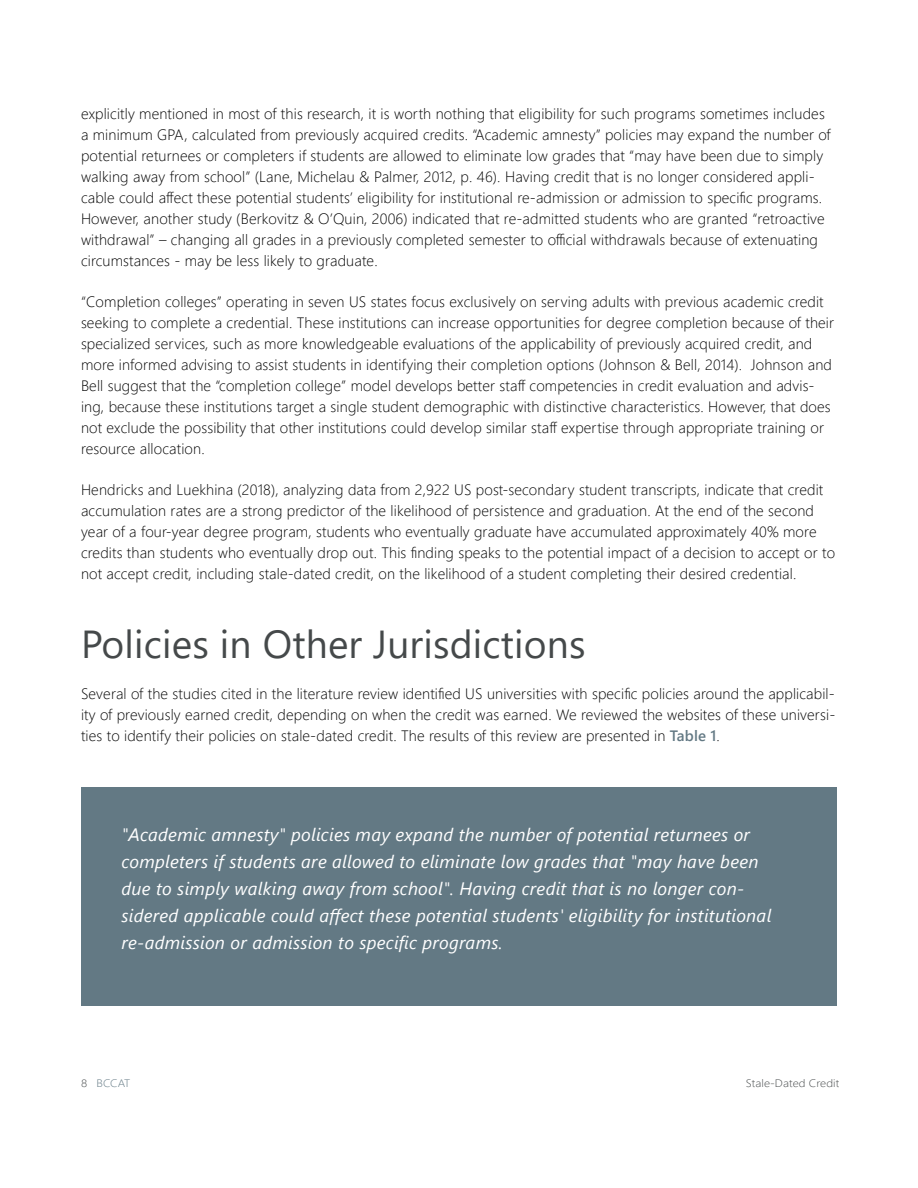
<style>
.page{position:relative;width:918px;height:1188px;background:#fff}
.page>*{position:absolute;margin:0;border:0;box-sizing:border-box;transform-origin:0 0}
.t1{font:39px "Segoe UI";letter-spacing:.005em;color:#45494a}
.t2{font:italic 18px/27px "Segoe UI";letter-spacing:.015em;color:#fff}
.t3{font:300 15px/21px "Segoe UI";letter-spacing:.01em;color:#000}
.t4{font:300 10.8px "Segoe UI";letter-spacing:.005em;color:#45494a;scale:1.11 1}
.t5{font:300 10.8px "Segoe UI";letter-spacing:-.015em;color:#637984;scale:1.11 1}
.s1{font-weight:600;color:#637984}
.s2{color:#45494a}
</style>
<div class="page">
<div style="left:81px;top:787px;width:756px;height:218px;background:#637984"></div>
<p class="t3" style="left:81px;top:102px;width:751px">explicitly mentioned in most of this research, it is worth nothing that eligibility for such programs sometimes includes a minimum GPA, calculated from previously acquired credits. “Academic amnesty” policies may expand the number of potential returnees or completers if students are allowed to eliminate low grades that “may have been due to simply walking away from school” (Lane, Michelau &amp; Palmer, 2012, p. 46). Having credit that is no longer considered appli&shy;cable could affect these potential students’ eligibility for institutional re-admission or admission to specific programs.<br>However, another study (Berkovitz &amp; O’Quin, 2006) indicated that re-admitted students who are granted “retroactive withdrawal” – changing all grades in a previously completed semester to official withdrawals because of extenuating circumstances - may be less likely to graduate.</p>
<p class="t3" style="left:81px;top:290px;width:755px">“Completion colleges” operating in seven US states focus exclusively on serving adults with previous academic credit seeking to complete a credential. These institutions can increase opportunities for degree completion because of their specialized services, such as more knowledgeable evaluations of the applicability of previously acquired credit, and more informed advising to assist students in identifying their completion options (Johnson &amp; Bell, 2014). Johnson and Bell suggest that the “completion college” model develops better staff competencies in credit evaluation and advis&shy;ing, because these institutions target a single student demographic with distinctive characteristics. However, that does not exclude the possibility that other institutions could develop similar staff expertise through appropriate training or resource allocation.</p>
<p class="t3" style="left:81px;top:478px;width:756px">Hendricks and Luekhina (2018), analyzing data from 2,922 US post-secondary student transcripts, indicate that credit accumulation rates are a strong predictor of the likelihood of persistence and graduation. At the end of the second year of a four-year degree program, students who eventually graduate have accumulated approximately 40% more credits than students who eventually drop out. This finding speaks to the potential impact of a decision to accept or to not accept credit, including stale-dated credit, on the likelihood of a student completing their desired credential.</p>
<h1 class="t1" style="left:81px;top:608px;width:506px">Policies in Other Jurisdictions</h1>
<p class="t3" style="left:81px;top:682px;width:756px;text-align:justify">Several of the studies cited in the literature review identified US universities with specific policies around the applicabil&shy;ity of previously earned credit, depending on when the credit was earned. We reviewed the websites of these universi&shy;ties to identify their policies on stale-dated credit. The results of this review are presented in <span class="s1">Table 1</span>.</p>
<p class="t2" style="left:122px;top:819px;width:651px">"Academic amnesty" policies may expand the number of potential returnees or completers if students are allowed to eliminate low grades that "may have been due to simply walking away from school". Having credit that is no longer con&shy;sidered applicable could affect these potential students' eligibility for institutional re-admission or admission to specific programs.</p>
<p class="t5" style="left:81px;top:1073px;width:46px"><span class="s2">8</span> BCCAT</p>
<p class="t4" style="left:746px;top:1073px;width:86px">Stale-Dated Credit</p>
</div>
